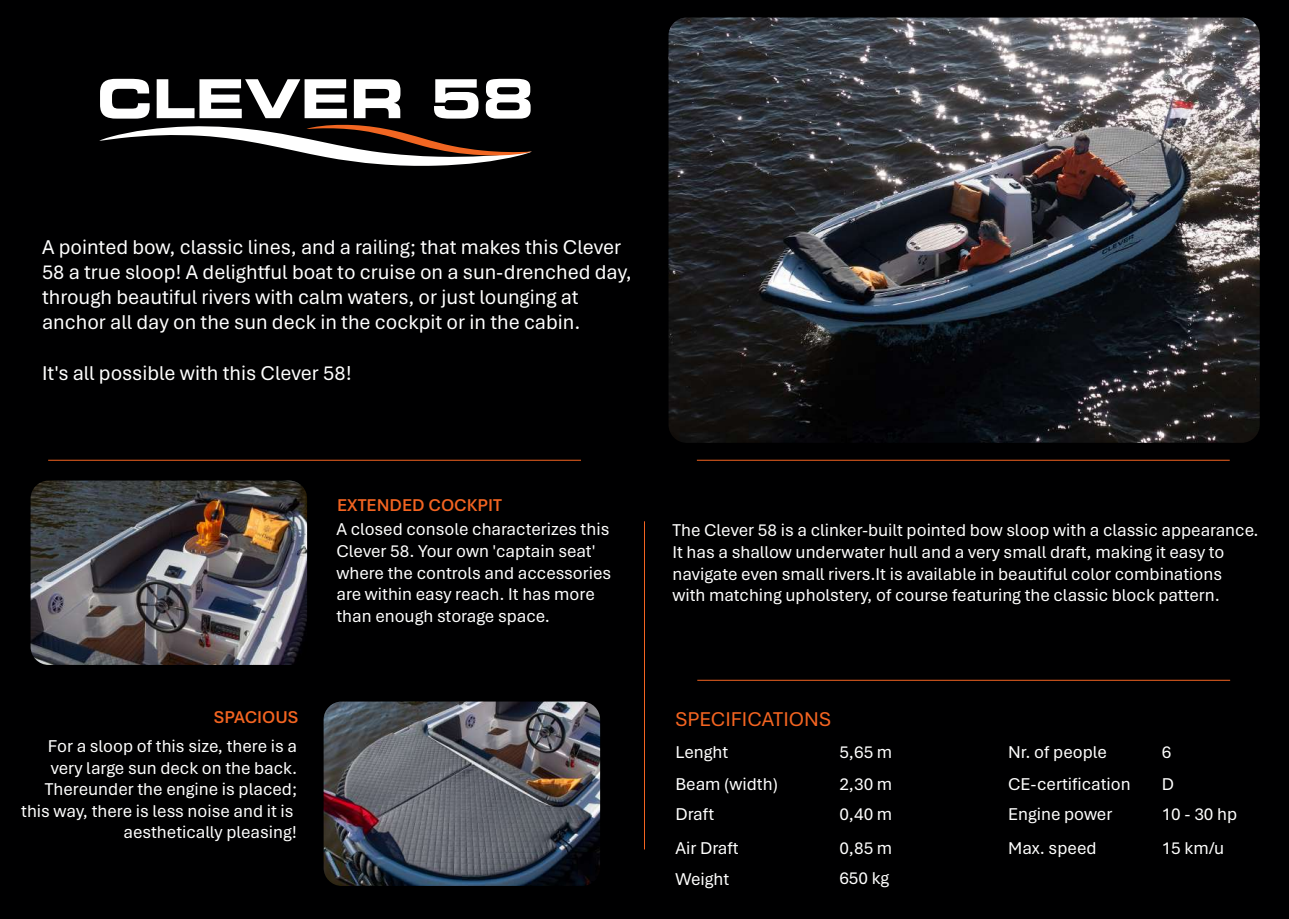
<style>
.page{position:relative;width:1289px;height:919px;background:#fff}
.page>*{position:absolute;margin:0;border:0;box-sizing:border-box;transform-origin:0 0}
.t1{font:53.7px "Eurostile Bold Extended Two";color:#fff}
.t2{font:21px/25.2px "Aptos";color:#fff}
.t3{font:21px "Aptos";color:#f36421}
.t4{font:18px/21.6px "Aptos";color:#fff}
.t5{font:600 18px "Aptos";color:#f36421}
</style>
<div class="page">
<div style="left:0;top:0;width:1288px;height:918px;background:#000001"></div>
<svg style="left:99px;top:124px;width:433px;height:42px"></svg>
<hr style="left:644px;top:521px;width:1px;height:328px;background:#f36421">
<hr style="left:48px;top:460px;width:533px;height:1px;background:#f36421">
<hr style="left:697px;top:680px;width:533px;height:1px;background:#f36421">
<hr style="left:697px;top:460px;width:532px;height:1px;background:#f36421">
<img style="left:668px;top:18px;width:591px;height:425px">
<img style="left:323px;top:701px;width:277px;height:184px">
<img style="left:31px;top:480px;width:276px;height:185px">
<h1 class="t1" style="left:97px;top:61px;width:438px">CLEVER 58</h1>
<p class="t2" style="left:42px;top:233px;width:591px">A pointed bow, classic lines, and a railing; that makes this Clever 58 a true sloop! A delightful boat to cruise on a sun-drenched day, through beautiful rivers with calm waters, or just lounging at anchor all day on the sun deck in the cockpit or in the cabin.</p>
<p class="t2" style="left:42px;top:359px;width:311px">It's all possible with this Clever 58!</p>
<p class="t5" style="left:214px;top:705px;width:86px">SPACIOUS</p>
<p class="t4" style="left:21px;top:734px;width:277px;text-align:right">For a sloop of this size, there is a very large sun deck on the back.<br>Thereunder the engine is placed; this way, there is less noise and it is aesthetically pleasing!</p>
<p class="t5" style="left:337px;top:492px;width:166px">EXTENDED COCKPIT</p>
<p class="t4" style="left:336px;top:518px;width:276px">A closed console characterizes this Clever 58. Your own 'captain seat' where the controls and accessories are within easy reach. It has more than enough storage space.</p>
<p class="t4" style="left:672px;top:519px;width:588px">The Clever 58 is a clinker-built pointed bow sloop with a classic appearance.<br>It has a shallow underwater hull and a very small draft, making it easy to navigate even small rivers.It is available in beautiful color combinations with matching upholstery, of course featuring the classic block pattern.</p>
<p class="t3" style="left:675px;top:704px;width:157px">SPECIFICATIONS</p>
<p class="t4" style="left:675px;top:735px;width:104px;line-height:32px">Lenght<br>Beam (width)</p>
<p class="t4" style="left:675px;top:796px;width:65px;line-height:33.8px">Draft<br>Air Draft</p>
<p class="t4" style="left:675px;top:867px;width:55px">Weight</p>
<p class="t4" style="left:839px;top:735px;width:54px;line-height:32px">5,65 m<br>2,30 m</p>
<p class="t4" style="left:839px;top:796px;width:54px;line-height:33.8px">0,40 m<br>0,85 m</p>
<p class="t4" style="left:839px;top:866px;width:51px">650 kg</p>
<p class="t4" style="left:1008px;top:735px;width:124px;line-height:32.1px">Nr. of people<br>CE-certification</p>
<p class="t4" style="left:1008px;top:796px;width:106px;line-height:33.6px">Engine power<br>Max. speed</p>
<p class="t4" style="left:1161px;top:735px;width:14px;line-height:32.1px">6<br>D</p>
<p class="t4" style="left:1161px;top:796px;width:77px;line-height:33.6px">10 - 30 hp<br>15 km/u</p>
</div>
